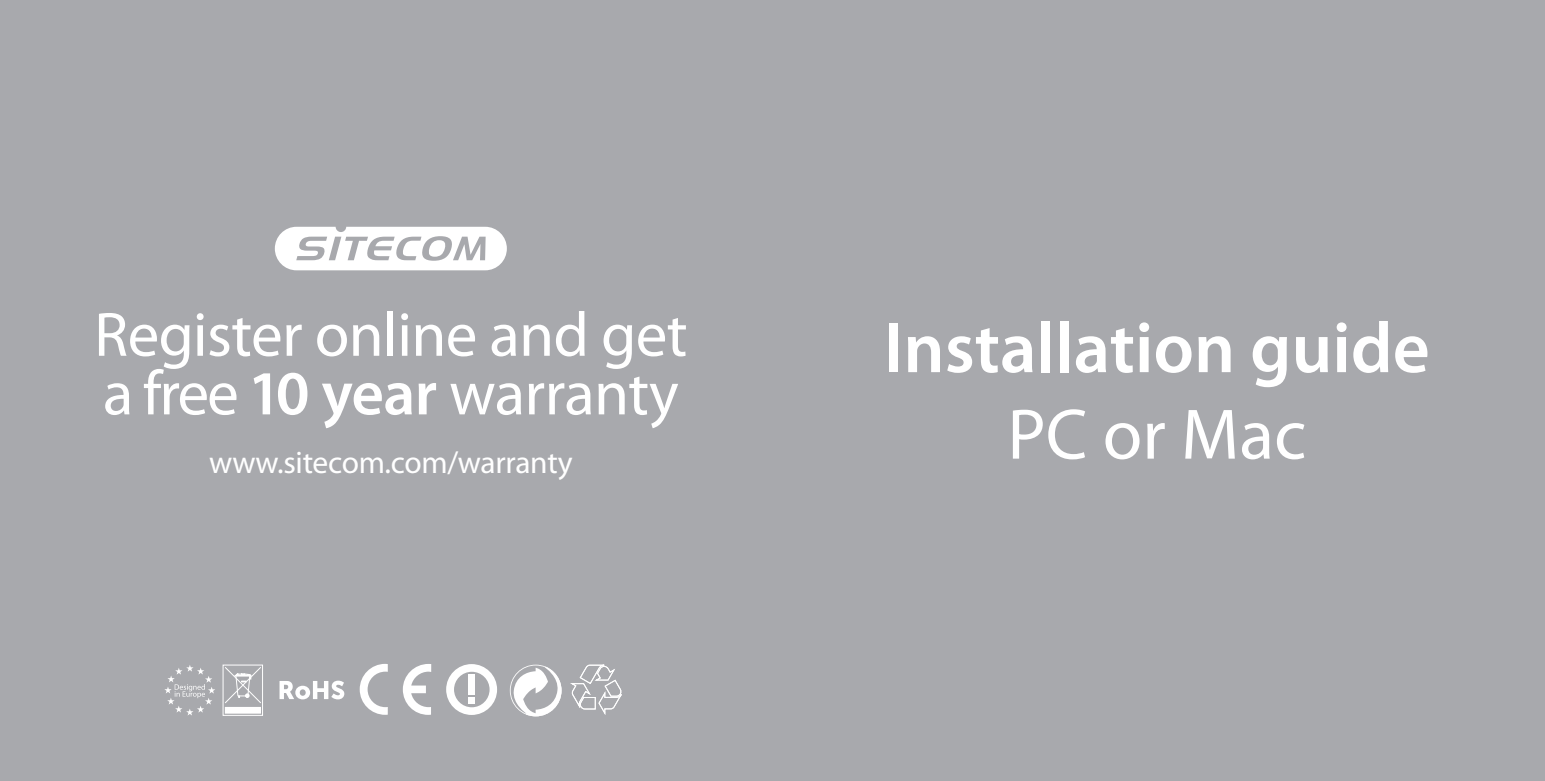
<style>
.page{position:relative;width:1545px;height:781px;background:#fff}
.page>*{position:absolute;margin:0;border:0;box-sizing:border-box;transform-origin:0 0}
.t1{font:600 72px "Myriad Pro";color:#fff}
.t2{font:72px "Myriad Pro";color:#fff}
.t3{font:63px/58.5px "Myriad Pro";letter-spacing:-.01em;color:#fff}
.t4{font:31.5px "Myriad Pro";letter-spacing:-.01em;color:#fff}
.s1{font-weight:600}
</style>
<div class="page">
<div style="left:0;top:0;width:1545px;height:780px;background:#a8a9ad"></div>
<svg style="left:164px;top:665px;width:51px;height:50px"></svg>
<svg style="left:403px;top:664px;width:28px;height:50px"></svg>
<svg style="left:360px;top:664px;width:28px;height:50px"></svg>
<svg style="left:446px;top:664px;width:51px;height:50px"></svg>
<div style="left:468px;top:674px;width:7px;height:21px;background:#fff"></div>
<div style="left:468px;top:697px;width:7px;height:7px;background:#fff"></div>
<svg style="left:510px;top:664px;width:112px;height:52px"></svg>
<div style="left:223px;top:664px;width:40px;height:51px;border:1px solid #fff"></div>
<div style="left:225px;top:707px;width:35px;height:5px;background:#fff"></div>
<svg style="left:225px;top:667px;width:36px;height:36px"></svg>
<svg style="left:279px;top:680px;width:65px;height:19px"></svg>
<svg style="left:275px;top:227px;width:232px;height:43px"></svg>
<p class="t3" style="left:94px;top:310px;width:595px">Register online and get a free <span class="s1">10 year</span> warranty</p>
<p class="t4" style="left:209px;top:450px;width:365px">www.sitecom.com/warranty</p>
<p class="t1" style="left:884px;top:320px;width:547px">Installation guide</p>
<p class="t2" style="left:1007px;top:406px;width:300px">PC or Mac</p>
</div>
